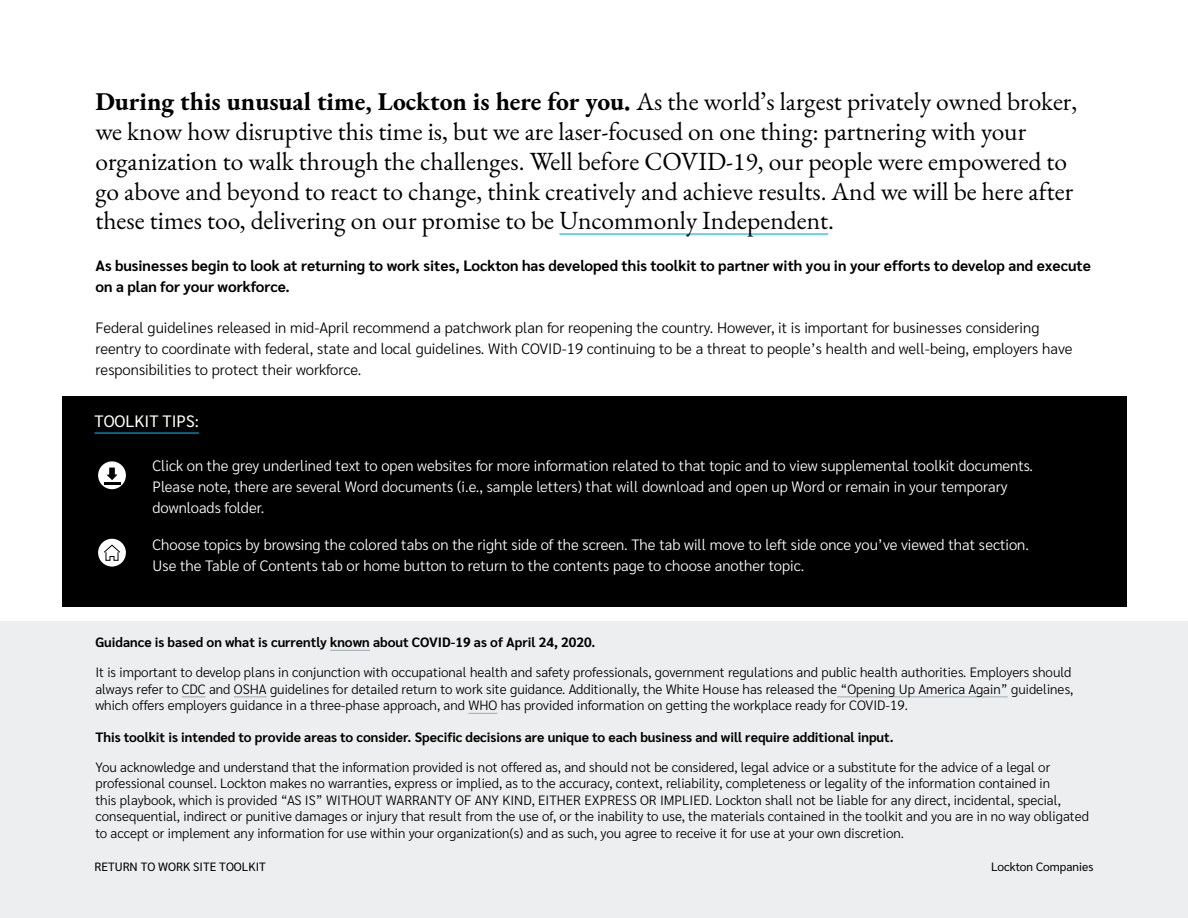
<style>
.page{position:relative;width:1188px;height:918px;background:#fff}
.page>*{position:absolute;margin:0;border:0;box-sizing:border-box;transform-origin:0 0}
.t1{font:25.5px/30px "EB Garamond";color:#000}
.t2{font:16.5px "Sarabun";color:#fff}
.t3{font:300 15px/21px "Sarabun";color:#fff}
.t4{font:300 15px/21px "Sarabun";color:#000}
.t5{font:700 15px/21px "Sarabun";color:#000}
.t6{font:300 13.5px/16.5px "Sarabun";color:#000}
.t7{font:700 13.5px "Sarabun";color:#000}
.t8{font:12px "Sarabun";color:#000}
.s1{font-weight:700}
</style>
<div class="page">
<div style="left:0;top:621px;width:1188px;height:297px;background:#edeef0"></div>
<hr style="left:559px;top:233px;width:269px;height:2px;background:#00aeef">
<div style="left:62px;top:396px;width:1064px;height:211px;background:#000"></div>
<hr style="left:94px;top:432px;width:105px;height:2px;background:#00aeef">
<div style="left:98px;top:539px;width:28px;height:28px;background:#fff;border-radius:50%"></div>
<svg style="left:104px;top:544px;width:16px;height:17px"></svg>
<div style="left:98px;top:461px;width:28px;height:28px;background:#fff;border-radius:50%"></div>
<svg style="left:106px;top:468px;width:12px;height:12px"></svg>
<hr style="left:104px;top:482px;width:16px;height:3px;background:#000">
<hr style="left:330px;top:650px;width:40px;height:1px;background:#a1abb2">
<svg style="left:182px;top:696px;width:24px;height:1px"></svg>
<hr style="left:234px;top:696px;width:33px;height:1px;background:#a1abb2">
<hr style="left:837px;top:696px;width:171px;height:1px;background:#a1abb2">
<svg style="left:468px;top:713px;width:29px;height:1px"></svg>
<p class="t1" style="left:95px;top:86px;width:983px"><span class="s1">During this unusual time, Lockton is here for you.</span> As the world’s largest privately owned broker, we know how disruptive this time is, but we are laser-focused on one thing: partnering with your organization to walk through the challenges. Well before COVID-19, our people were empowered to go above and beyond to react to change, think creatively and achieve results. And we will be here after these times too, delivering on our promise to be Uncommonly Independent.</p>
<p class="t5" style="left:95px;top:255px;width:997px">As businesses begin to look at returning to work sites, Lockton has developed this toolkit to partner with you in your efforts to develop and execute on a plan for your workforce.</p>
<p class="t4" style="left:95px;top:317px;width:979px">Federal guidelines released in mid-April recommend a patchwork plan for reopening the country. However, it is important for businesses considering reentry to coordinate with federal, state and local guidelines. With COVID-19 continuing to be a threat to people’s health and well-being, employers have responsibilities to protect their workforce.</p>
<p class="t2" style="left:94px;top:412px;width:106px">TOOLKIT TIPS:</p>
<p class="t3" style="left:153px;top:455px;width:882px">Click on the grey underlined text to open websites for more information related to that topic and to view supplemental toolkit documents.<br>Please note, there are several Word documents (i.e., sample letters) that will download and open up Word or remain in your temporary downloads folder.</p>
<p class="t3" style="left:153px;top:534px;width:878px">Choose topics by browsing the colored tabs on the right side of the screen. The tab will move to left side once you’ve viewed that section.<br>Use the Table of Contents tab or home button to return to the contents page to choose another topic.</p>
<p class="t7" style="left:95px;top:635px;width:502px">Guidance is based on what is currently known about COVID-19 as of April 24, 2020.</p>
<p class="t6" style="left:95px;top:664px;width:980px">It is important to develop plans in conjunction with occupational health and safety professionals, government regulations and public health authorities. Employers should always refer to CDC and OSHA guidelines for detailed return to work site guidance. Additionally, the White House has released the “Opening Up America Again” guidelines, which offers employers guidance in a three‑phase approach, and WHO has provided information on getting the workplace ready for COVID-19.</p>
<p class="t7" style="left:95px;top:729px;width:800px">This toolkit is intended to provide areas to consider. Specific decisions are unique to each business and will require additional input.</p>
<p class="t6" style="left:95px;top:759px;width:995px">You acknowledge and understand that the information provided is not offered as, and should not be considered, legal advice or a substitute for the advice of a legal or professional counsel. Lockton makes no warranties, express or implied, as to the accuracy, context, reliability, completeness or legality of the information contained in<br>this playbook, which is provided “AS IS” WITHOUT WARRANTY OF ANY KIND, EITHER EXPRESS OR IMPLIED. Lockton shall not be liable for any direct, incidental, special, consequential, indirect or punitive damages or injury that result from the use of, or the inability to use, the materials contained in the toolkit and you are in no way obligated to accept or implement any information for use within your organization(s) and as such, you agree to receive it for use at your own discretion.</p>
<p class="t8" style="left:95px;top:860px;width:173px">RETURN TO WORK SITE TOOLKIT</p>
<p class="t8" style="left:991px;top:860px;width:104px">Lockton Companies</p>
</div>
